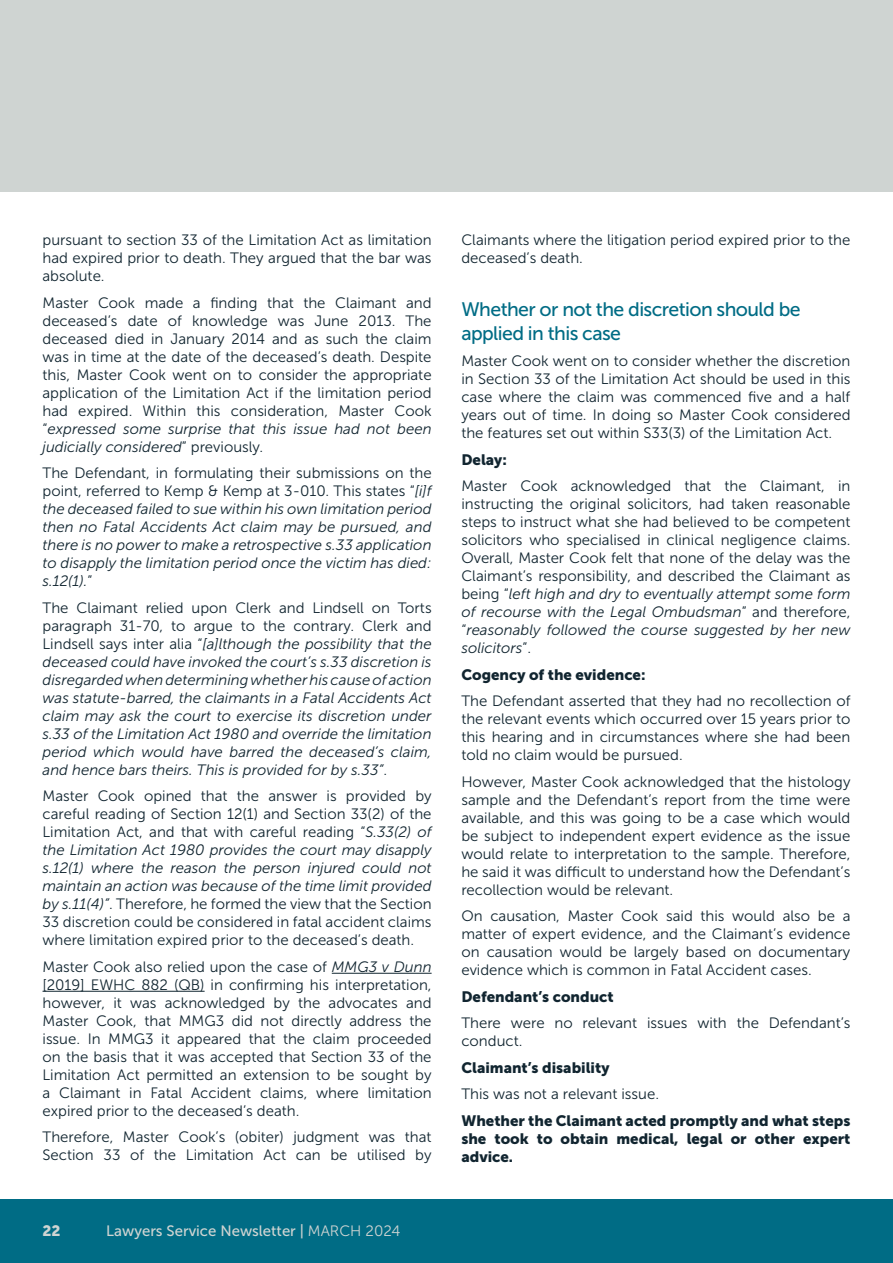
<style>
.page{position:relative;width:893px;height:1263px;background:#fff}
.page>*{position:absolute;margin:0;border:0;box-sizing:border-box;transform-origin:0 0}
.t1{font:19.5px/23.4px "Museo Sans 500";letter-spacing:-.03em;color:#006c85}
.t2{font:15px/18px "Museo Sans 300";color:#112530;text-align:justify}
.t3{font:italic 15px/18px "Museo Sans 300";color:#112530;text-align:justify}
.t4{font:15px/18px "Museo Sans 900";color:#112530;text-align:justify}
.t5{font:15px "Museo Sans 500";color:#cfd4d2}
.t6{font:15px "Museo Sans 900";color:#cfd4d2}
.s1{font-style:italic}
.s2{font-style:normal}
.s3{font-family:"Museo Sans 300"}
</style>
<div class="page">
<div style="left:0;top:1199px;width:892px;height:64px;background:#006c85"></div>
<div style="left:0;top:0;width:892px;height:191px;background:#cfd4d2"></div>
<hr style="left:332px;top:973px;width:100px;height:1px;background:#112530">
<hr style="left:43px;top:991px;width:162px;height:1px;background:#112530">
<p class="t2" style="left:43px;top:231px;width:391px">pursuant to section 33 of the Limitation Act as limitation had expired prior to death. They argued that the bar was absolute.</p>
<p class="t2" style="left:43px;top:294px;width:391px">Master Cook made a finding that the Claimant and deceased’s date of knowledge was June 2013. The deceased died in January 2014 and as such the claim was in time at the date of the deceased’s death. Despite this, Master Cook went on to consider the appropriate application of the Limitation Act if the limitation period had expired. Within this consideration, Master Cook “<span class="s1">expressed some surprise that this issue had not been judicially considered</span>” previously.</p>
<p class="t3" style="left:43px;top:464px;width:391px"><span class="s2">The Defendant, in formulating their submissions on the point, referred to Kemp &amp; Kemp at 3-010. This states “</span>[i]f the deceased failed to sue within his own limitation period then no Fatal Accidents Act claim may be pursued, and there is no power to make a retrospective s.33 application to disapply the limitation period once the victim has died: s.12(1).<span class="s2">”</span></p>
<p class="t3" style="left:43px;top:599px;width:391px"><span class="s2">The Claimant relied upon Clerk and Lindsell on Torts paragraph 31-70, to argue to the contrary. Clerk and Lindsell says inter alia “</span>[a]lthough the possibility that the deceased could have invoked the court’s s.33 discretion is disregarded when determining whether his cause of action was statute-barred, the claimants in a Fatal Accidents Act claim may ask the court to exercise its discretion under s.33 of the Limitation Act 1980 and override the limitation period which would have barred the deceased’s claim, and hence bars theirs. This is provided for by s.33”<span class="s2">.</span></p>
<p class="t2" style="left:43px;top:787px;width:391px">Master Cook opined that the answer is provided by careful reading of Section 12(1) and Section 33(2) of the Limitation Act, and that with careful reading “<span class="s1">S.33(2) of the Limitation Act 1980 provides the court may disapply s.12(1) where the reason the person injured could not maintain an action was because of the time limit provided by s.11(4)”</span>. Therefore, he formed the view that the Section 33 discretion could be considered in fatal accident claims where limitation expired prior to the deceased’s death.</p>
<p class="t2" style="left:43px;top:958px;width:391px">Master Cook also relied upon the case of <span class="s1">MMG3 v Dunn </span>[2019] EWHC 882 (QB) in confirming his interpretation, however, it was acknowledged by the advocates and Master Cook, that MMG3 did not directly address the issue. In MMG3 it appeared that the claim proceeded on the basis that it was accepted that Section 33 of the Limitation Act permitted an extension to be sought by a Claimant in Fatal Accident claims, where limitation expired prior to the deceased’s death.</p>
<p class="t2" style="left:43px;top:1128px;width:391px">Therefore, Master Cook’s (obiter) judgment was that<br>Section 33 of the Limitation Act can be utilised by</p>
<p class="t6" style="left:43px;top:1222px;width:20px">22</p>
<p class="t5" style="left:106px;top:1222px;width:296px">Lawyers Service Newsletter | <span class="s3">MARCH 2024</span></p>
<p class="t2" style="left:461px;top:231px;width:391px">Claimants where the litigation period expired prior to the deceased’s death.</p>
<p class="t1" style="left:461px;top:298px;width:341px">Whether or not the discretion should be applied in this case</p>
<p class="t2" style="left:461px;top:352px;width:391px">Master Cook went on to consider whether the discretion in Section 33 of the Limitation Act should be used in this case where the claim was commenced five and a half years out of time. In doing so Master Cook considered the features set out within S33(3) of the Limitation Act.</p>
<p class="t4" style="left:461px;top:450px;width:47px">Delay:</p>
<p class="t2" style="left:461px;top:477px;width:391px">Master Cook acknowledged that the Claimant, in instructing the original solicitors, had taken reasonable steps to instruct what she had believed to be competent solicitors who specialised in clinical negligence claims.<br>Overall, Master Cook felt that none of the delay was the Claimant’s responsibility, and described the Claimant as being “<span class="s1">left high and dry to eventually attempt some form of recourse with the Legal Ombudsman</span>” and therefore, “<span class="s1">reasonably followed the course suggested by her new solicitors</span>”.</p>
<p class="t4" style="left:461px;top:665px;width:186px">Cogency of the evidence:</p>
<p class="t2" style="left:461px;top:692px;width:391px">The Defendant asserted that they had no recollection of the relevant events which occurred over 15 years prior to this hearing and in circumstances where she had been told no claim would be pursued.</p>
<p class="t2" style="left:461px;top:773px;width:391px">However, Master Cook acknowledged that the histology sample and the Defendant’s report from the time were available, and this was going to be a case which would be subject to independent expert evidence as the issue would relate to interpretation to the sample. Therefore, he said it was difficult to understand how the Defendant’s recollection would be relevant.</p>
<p class="t2" style="left:461px;top:907px;width:391px">On causation, Master Cook said this would also be a matter of expert evidence, and the Claimant’s evidence on causation would be largely based on documentary evidence which is common in Fatal Accident cases.</p>
<p class="t4" style="left:461px;top:987px;width:154px">Defendant’s conduct</p>
<p class="t2" style="left:461px;top:1014px;width:391px">There were no relevant issues with the Defendant’s conduct.</p>
<p class="t4" style="left:461px;top:1058px;width:150px">Claimant’s disability</p>
<p class="t2" style="left:461px;top:1085px;width:199px">This was not a relevant issue.</p>
<p class="t4" style="left:461px;top:1111px;width:391px">Whether the Claimant acted promptly and what steps she took to obtain medical, legal or other expert advice.</p>
</div>
